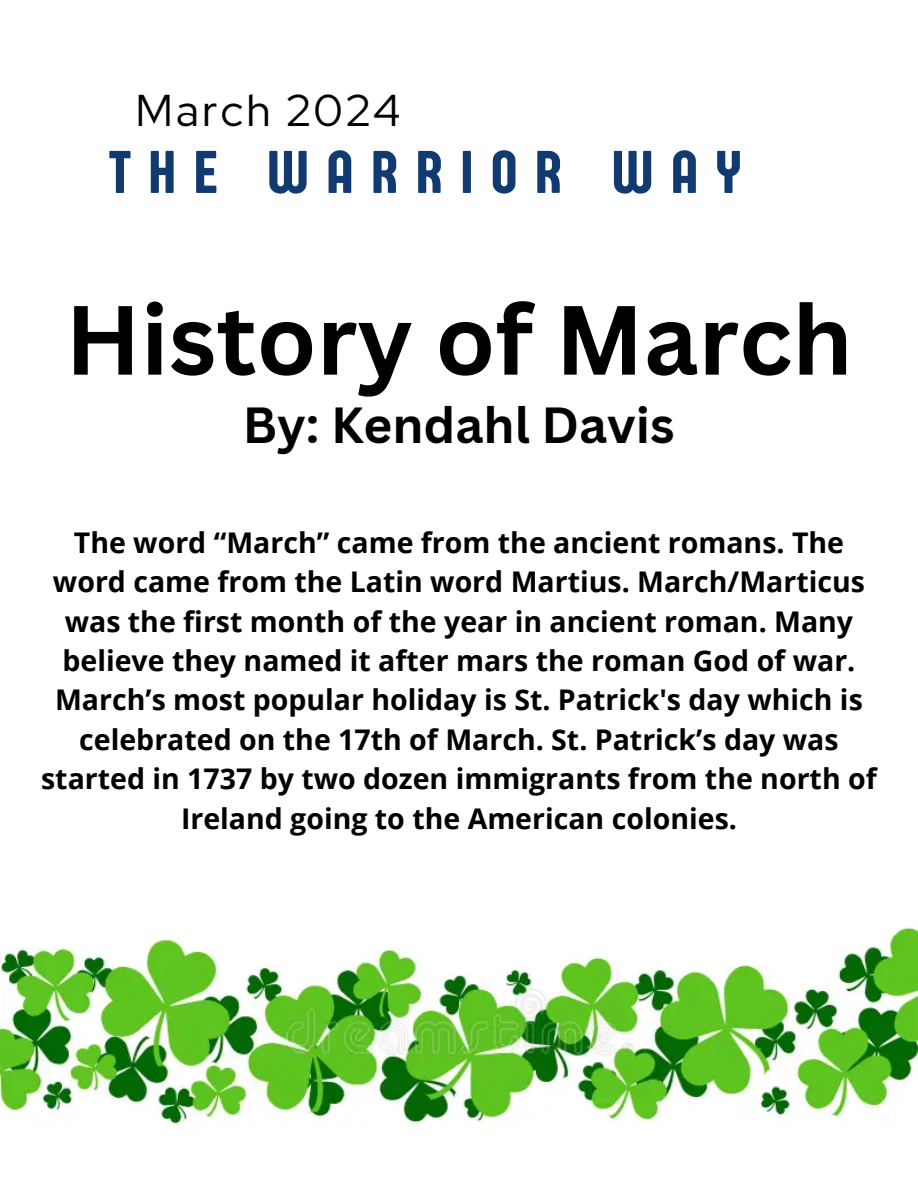
<style>
.page{position:relative;width:918px;height:1188px;background:#fff}
.page>*{position:absolute;margin:0;border:0;box-sizing:border-box;transform-origin:0 0}
.t1{font:700 96px "Canva Sans";color:#000}
.t2{font:62.25px "Sugo Pro Display";letter-spacing:.29em;color:#113b70}
.t3{font:700 49.35px "Canva Sans";color:#000}
.t4{font:44.4px "Red Hat Display";letter-spacing:.07em;color:#000}
.t5{font:700 28.5px/39.3px "Open Sans";color:#000;text-align:center}
</style>
<div class="page">
<img style="left:0;top:927px;width:918px;height:197px">
<h2 class="t4" style="left:136px;top:81px;width:267px">March 2024</h2>
<h4 class="t2" style="left:109px;top:136px;width:633px">THE WARRIOR WAY</h4>
<h5 class="t1" style="left:65px;top:272px;width:789px">History of March</h5>
<p class="t3" style="left:243px;top:390px;width:433px">By: Kendahl Davis</p>
<p class="t5" style="left:41px;top:522px;width:837px">The word “March” came from the ancient romans. The word came from the Latin word Martius. March/Marticus was the first month of the year in ancient roman. Many believe they named it after mars the roman God of war.<br>March’s most popular holiday is St. Patrick's day which is celebrated on the 17th of March. St. Patrick’s day was started in 1737 by two dozen immigrants from the north of Ireland going to the American colonies.</p>
</div>
